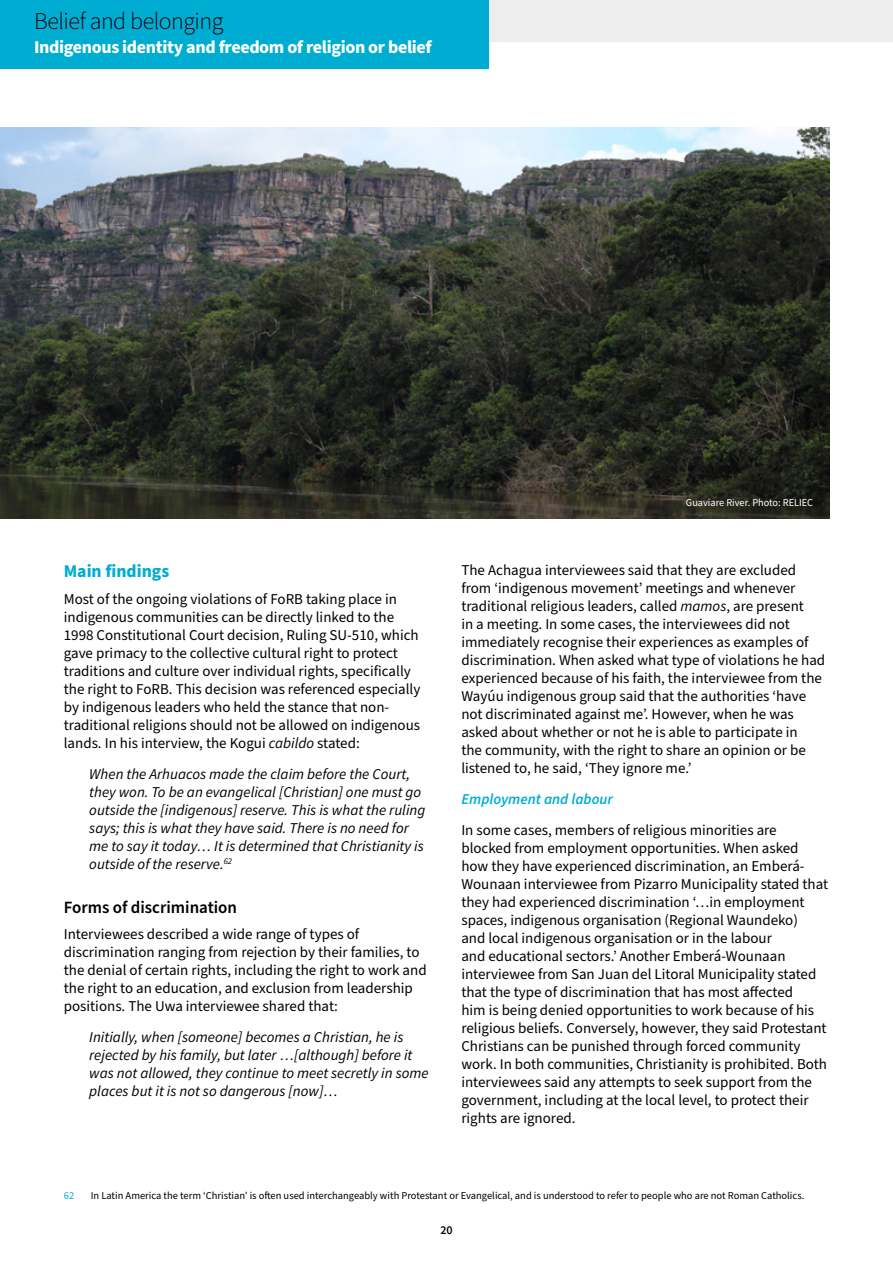
<style>
.page{position:relative;width:893px;height:1263px;background:#fff}
.page>*{position:absolute;margin:0;border:0;box-sizing:border-box;transform-origin:0 0}
.t1{font:300 24px "Source Sans Pro";letter-spacing:-.02em;color:#000}
.t2{font:700 18px "Source Sans Pro";letter-spacing:-.02em;color:#fff}
.t3{font:700 18px "Source Sans Pro";color:#00add2}
.t4{font:600 17.25px "Source Sans Pro";color:#000}
.t5{font:15px/18px "Source Sans Pro";color:#000}
.t6{font:italic 15px/18px "Source Sans Pro";color:#000}
.t7{font:italic 600 15px "Source Sans Pro";color:#00add2}
.t8{font:600 12px "Source Sans Pro";color:#000}
.t9{font:10.5px "Source Sans Pro";color:#000}
.t10{font:10.5px "Source Sans Pro";color:#fff}
.t11{font:10.5px "Source Sans Pro";color:#00add2}
.s1{font-style:italic}
</style>
<div class="page">
<img style="left:0;top:128px;width:829px;height:391px">
<div style="left:489px;top:0;width:404px;height:42px;background:#ededed"></div>
<div style="left:0;top:0;width:489px;height:69px;background:#00add2"></div>
<h1 class="t1" style="left:34px;top:5px;width:191px">Belief and belonging</h1>
<p class="t2" style="left:34px;top:34px;width:399px">Indigenous identity and freedom of religion or belief</p>
<p class="t3" style="left:64px;top:559px;width:107px">Main findings</p>
<p class="t5" style="left:64px;top:590px;width:358px">Most of the ongoing violations of FoRB taking place in indigenous communities can be directly linked to the 1998 Constitutional Court decision, Ruling SU-510, which gave primacy to the collective cultural right to protect traditions and culture over individual rights, specifically the right to FoRB. This decision was referenced especially by indigenous leaders who held the stance that non&shy;traditional religions should not be allowed on indigenous lands. In his interview, the Kogui <span class="s1">cabildo</span> stated:</p>
<p class="t6" style="left:89px;top:764px;width:338px">When the Arhuacos made the claim before the Court, they won. To be an evangelical [Christian] one must go outside the [indigenous] reserve. This is what the ruling says; this is what they have said. There is no need for me to say it today… It is determined that Christianity is outside of the reserve.<sup>62</sup></p>
<p class="t4" style="left:64px;top:896px;width:175px">Forms of discrimination</p>
<p class="t5" style="left:64px;top:926px;width:364px">Interviewees described a wide range of types of discrimination ranging from rejection by their families, to the denial of certain rights, including the right to work and the right to an education, and exclusion from leadership positions. The Uwa interviewee shared that:</p>
<p class="t6" style="left:89px;top:1028px;width:341px">Initially, when [someone] becomes a Christian, he is rejected by his family, but later …[although] before it was not allowed, they continue to meet secretly in some places but it is not so dangerous [now]…</p>
<p class="t10" style="left:686px;top:496px;width:129px">Guaviare River. Photo: RELIEC</p>
<p class="t5" style="left:461px;top:562px;width:365px">The Achagua interviewees said that they are excluded from ‘indigenous movement’ meetings and whenever traditional religious leaders, called <span class="s1">mamos</span>, are present<br>in a meeting. In some cases, the interviewees did not immediately recognise their experiences as examples of discrimination. When asked what type of violations he had experienced because of his faith, the interviewee from the Wayúu indigenous group said that the authorities ‘have not discriminated against me’. However, when he was asked about whether or not he is able to participate in<br>the community, with the right to share an opinion or be listened to, he said, ‘They ignore me.’</p>
<p class="t7" style="left:461px;top:789px;width:153px">Employment and labour</p>
<p class="t5" style="left:461px;top:821px;width:368px">In some cases, members of religious minorities are blocked from employment opportunities. When asked how they have experienced discrimination, an Emberá-Wounaan interviewee from Pizarro Municipality stated that they had experienced discrimination ‘…in employment spaces, indigenous organisation (Regional Waundeko)<br>and local indigenous organisation or in the labour<br>and educational sectors.’ Another Emberá-Wounaan interviewee from San Juan del Litoral Municipality stated that the type of discrimination that has most affected<br>him is being denied opportunities to work because of his religious beliefs. Conversely, however, they said Protestant Christians can be punished through forced community work. In both communities, Christianity is prohibited. Both interviewees said any attempts to seek support from the government, including at the local level, to protect their rights are ignored.</p>
<p class="t11" style="left:64px;top:1189px;width:12px">62</p>
<p class="t9" style="left:91px;top:1189px;width:715px">In Latin America the term ‘Christian’ is often used interchangeably with Protestant or Evangelical, and is understood to refer to people who are not Roman Catholics.</p>
<p class="t8" style="left:440px;top:1222px;width:14px">20</p>
</div>
